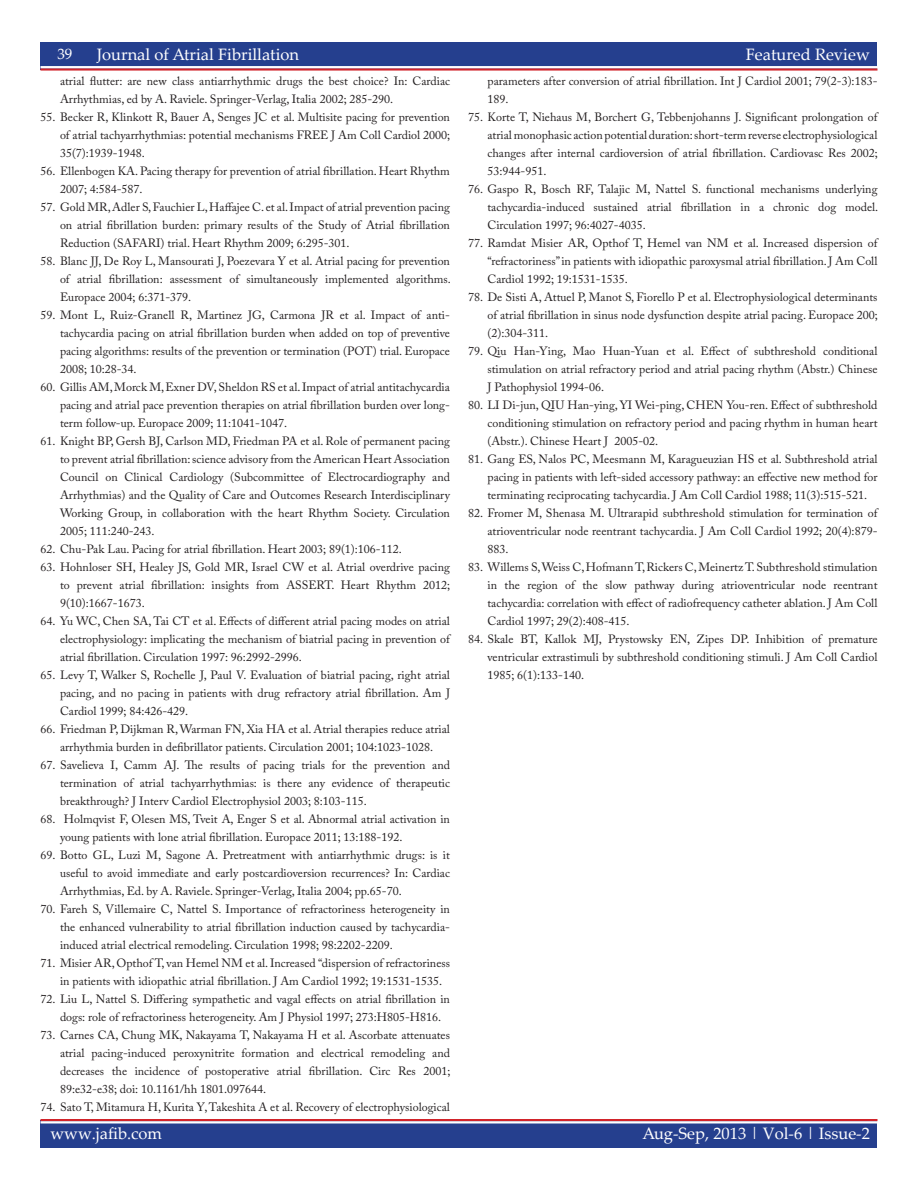
<style>
.page{position:relative;width:918px;height:1188px;background:#fff}
.page>*{position:absolute;margin:0;border:0;box-sizing:border-box;transform-origin:0 0}
.t1{font:16.5px "Palatino Linotype";color:#fff}
.t2{font:15px "Palatino Linotype";color:#fff}
.t3{font:12px/18px "Adobe Caslon Pro";color:#231f20;text-align:justify}
</style>
<div class="page">
<div style="left:40px;top:42px;width:838px;height:27px;background:#253f8e"></div>
<hr style="left:40px;top:68px;width:838px;height:3px;background:#d1232a">
<hr style="left:40px;top:66px;width:838px;height:2px;background:#fff">
<div style="left:40px;top:1120px;width:838px;height:28px;background:#253f8e"></div>
<hr style="left:40px;top:1119px;width:838px;height:2px;background:#d1232a">
<hr style="left:40px;top:1121px;width:838px;height:3px;background:#fff">
<p class="t2" style="left:57px;top:43px;width:16px">39</p>
<h1 class="t1" style="left:97px;top:42px;width:204px">Journal of Atrial Fibrillation</h1>
<h1 class="t1" style="left:746px;top:43px;width:125px">Featured Review</h1>
<p class="t3" style="left:60px;top:72px;width:392px">atrial flutter: are new class antiarrhythmic drugs the best choice? In: Cardiac<br>Arrhythmias, ed by A. Raviele. Springer-Verlag, Italia 2002; 285-290.</p>
<p class="t3" style="left:60px;top:108px;width:392px;text-indent:-20px">55. Becker R, Klinkott R, Bauer A, Senges JC et al. Multisite pacing for prevention of atrial tachyarrhythmias: potential mechanisms FREE J Am Coll Cardiol 2000; 35(7):1939-1948.</p>
<p class="t3" style="left:60px;top:162px;width:391px;text-indent:-20px">56. Ellenbogen KA. Pacing therapy for prevention of atrial fibrillation. Heart Rhythm<br>2007; 4:584-587.</p>
<p class="t3" style="left:60px;top:198px;width:392px;text-indent:-20px">57. Gold MR, Adler S, Fauchier L, Haffajee C. et al. Impact of atrial prevention pacing on atrial fibrillation burden: primary results of the Study of Atrial fibrillation Reduction (SAFARI) trial. Heart Rhythm 2009; 6:295-301.</p>
<p class="t3" style="left:60px;top:252px;width:392px;text-indent:-20px">58. Blanc JJ, De Roy L, Mansourati J, Poezevara Y et al. Atrial pacing for prevention of atrial fibrillation: assessment of simultaneously implemented algorithms.<br>Europace 2004; 6:371-379.</p>
<p class="t3" style="left:60px;top:306px;width:392px;text-indent:-20px">59. Mont L, Ruiz-Granell R, Martinez JG, Carmona JR et al. Impact of anti&shy;tachycardia pacing on atrial fibrillation burden when added on top of preventive pacing algorithms: results of the prevention or termination (POT) trial. Europace 2008; 10:28-34.</p>
<p class="t3" style="left:60px;top:378px;width:392px;text-indent:-20px">60. Gillis AM, Morck M, Exner DV, Sheldon RS et al. Impact of atrial antitachycardia pacing and atrial pace prevention therapies on atrial fibrillation burden over long&shy;term follow-up. Europace 2009; 11:1041-1047.</p>
<p class="t3" style="left:60px;top:432px;width:392px;text-indent:-20px">61. Knight BP, Gersh BJ, Carlson MD, Friedman PA et al. Role of permanent pacing to prevent atrial fibrillation: science advisory from the American Heart Association Council on Clinical Cardiology (Subcommittee of Electrocardiography and Arrhythmias) and the Quality of Care and Outcomes Research Interdisciplinary Working Group, in collaboration with the heart Rhythm Society. Circulation 2005; 111:240-243.</p>
<p class="t3" style="left:40px;top:540px;width:363px">62. Chu-Pak Lau. Pacing for atrial fibrillation. Heart 2003; 89(1):106-112.</p>
<p class="t3" style="left:60px;top:558px;width:392px;text-indent:-20px">63. Hohnloser SH, Healey JS, Gold MR, Israel CW et al. Atrial overdrive pacing to prevent atrial fibrillation: insights from ASSERT. Heart Rhythm 2012; 9(10):1667-1673.</p>
<p class="t3" style="left:60px;top:612px;width:392px;text-indent:-20px">64. Yu WC, Chen SA, Tai CT et al. Effects of different atrial pacing modes on atrial electrophysiology: implicating the mechanism of biatrial pacing in prevention of atrial fibrillation. Circulation 1997: 96:2992-2996.</p>
<p class="t3" style="left:60px;top:666px;width:392px;text-indent:-20px">65. Levy T, Walker S, Rochelle J, Paul V. Evaluation of biatrial pacing, right atrial pacing, and no pacing in patients with drug refractory atrial fibrillation. Am J Cardiol 1999; 84:426-429.</p>
<p class="t3" style="left:40px;top:720px;width:411px;text-align:center">66. Friedman P, Dijkman R, Warman FN, Xia HA et al. Atrial therapies reduce atrial arrhythmia burden in defibrillator patients. Circulation 2001; 104:1023-1028.</p>
<p class="t3" style="left:60px;top:756px;width:392px;text-indent:-20px">67. Savelieva I, Camm AJ. The results of pacing trials for the prevention and termination of atrial tachyarrhythmias: is there any evidence of therapeutic breakthrough? J Interv Cardiol Electrophysiol 2003; 8:103-115.</p>
<p class="t3" style="left:60px;top:810px;width:391px;text-indent:-20px">68. Holmqvist F, Olesen MS, Tveit A, Enger S et al. Abnormal atrial activation in young patients with lone atrial fibrillation. Europace 2011; 13:188-192.</p>
<p class="t3" style="left:60px;top:846px;width:392px;text-indent:-20px">69. Botto GL, Luzi M, Sagone A. Pretreatment with antiarrhythmic drugs: is it useful to avoid immediate and early postcardioversion recurrences? In: Cardiac Arrhythmias, Ed. by A. Raviele. Springer-Verlag, Italia 2004; pp.65-70.</p>
<p class="t3" style="left:60px;top:900px;width:392px;text-indent:-20px">70. Fareh S, Villemaire C, Nattel S. Importance of refractoriness heterogeneity in the enhanced vulnerability to atrial fibrillation induction caused by tachycardia&shy;induced atrial electrical remodeling. Circulation 1998; 98:2202-2209.</p>
<p class="t3" style="left:60px;top:954px;width:392px;text-indent:-20px">71. Misier AR, Opthof T, van Hemel NM et al. Increased “dispersion of refractoriness in patients with idiopathic atrial fibrillation. J Am Cardiol 1992; 19:1531-1535.</p>
<p class="t3" style="left:60px;top:990px;width:391px;text-indent:-20px">72. Liu L, Nattel S. Differing sympathetic and vagal effects on atrial fibrillation in dogs: role of refractoriness heterogeneity. Am J Physiol 1997; 273:H805-H816.</p>
<p class="t3" style="left:60px;top:1026px;width:392px;text-indent:-20px">73. Carnes CA, Chung MK, Nakayama T, Nakayama H et al. Ascorbate attenuates atrial pacing-induced peroxynitrite formation and electrical remodeling and decreases the incidence of postoperative atrial fibrillation. Circ Res 2001; 89:e32-e38; doi: 10.1161/hh 1801.097644.</p>
<p class="t3" style="left:40px;top:1098px;width:411px">74. Sato T, Mitamura H, Kurita Y, Takeshita A et al. Recovery of electrophysiological</p>
<p class="t3" style="left:488px;top:72px;width:392px">parameters after conversion of atrial fibrillation. Int J Cardiol 2001; 79(2-3):183-<br>189.</p>
<p class="t3" style="left:488px;top:108px;width:392px;text-indent:-20px">75. Korte T, Niehaus M, Borchert G, Tebbenjohanns J. Significant prolongation of atrial monophasic action potential duration: short-term reverse electrophysiological changes after internal cardioversion of atrial fibrillation. Cardiovasc Res 2002; 53:944-951.</p>
<p class="t3" style="left:488px;top:180px;width:392px;text-indent:-20px">76. Gaspo R, Bosch RF, Talajic M, Nattel S. functional mechanisms underlying tachycardia-induced sustained atrial fibrillation in a chronic dog model.<br>Circulation 1997; 96:4027-4035.</p>
<p class="t3" style="left:488px;top:234px;width:392px;text-indent:-20px">77. Ramdat Misier AR, Opthof T, Hemel van NM et al. Increased dispersion of “refractoriness” in patients with idiopathic paroxysmal atrial fibrillation. J Am Coll Cardiol 1992; 19:1531-1535.</p>
<p class="t3" style="left:488px;top:288px;width:392px;text-indent:-20px">78. De Sisti A, Attuel P, Manot S, Fiorello P et al. Electrophysiological determinants of atrial fibrillation in sinus node dysfunction despite atrial pacing. Europace 200; (2):304-311.</p>
<p class="t3" style="left:488px;top:342px;width:392px;text-indent:-20px">79. Qiu Han-Ying, Mao Huan-Yuan et al. Effect of subthreshold conditional stimulation on atrial refractory period and atrial pacing rhythm (Abstr.) Chinese J Pathophysiol 1994-06.</p>
<p class="t3" style="left:488px;top:396px;width:392px;text-indent:-20px">80. LI Di-jun, QIU Han-ying, YI Wei-ping, CHEN You-ren. Effect of subthreshold conditioning stimulation on refractory period and pacing rhythm in human heart (Abstr.). Chinese Heart J 2005-02.</p>
<p class="t3" style="left:488px;top:450px;width:392px;text-indent:-20px">81. Gang ES, Nalos PC, Meesmann M, Karagueuzian HS et al. Subthreshold atrial pacing in patients with left-sided accessory pathway: an effective new method for terminating reciprocating tachycardia. J Am Coll Cardiol 1988; 11(3):515-521.</p>
<p class="t3" style="left:488px;top:504px;width:392px;text-indent:-20px">82. Fromer M, Shenasa M. Ultrarapid subthreshold stimulation for termination of atrioventricular node reentrant tachycardia. J Am Coll Cardiol 1992; 20(4):879- 883.</p>
<p class="t3" style="left:488px;top:558px;width:392px;text-indent:-20px">83. Willems S, Weiss C, Hofmann T, Rickers C, Meinertz T. Subthreshold stimulation in the region of the slow pathway during atrioventricular node reentrant tachycardia: correlation with effect of radiofrequency catheter ablation. J Am Coll Cardiol 1997; 29(2):408-415.</p>
<p class="t3" style="left:488px;top:630px;width:391px;text-indent:-20px">84. Skale BT, Kallok MJ, Prystowsky EN, Zipes DP. Inhibition of premature ventricular extrastimuli by subthreshold conditioning stimuli. J Am Coll Cardiol 1985; 6(1):133-140.</p>
<h1 class="t1" style="left:51px;top:1122px;width:113px">www.jafib.com</h1>
<h1 class="t1" style="left:642px;top:1122px;width:229px">Aug-Sep, 2013 | Vol-6 | Issue-2</h1>
</div>
